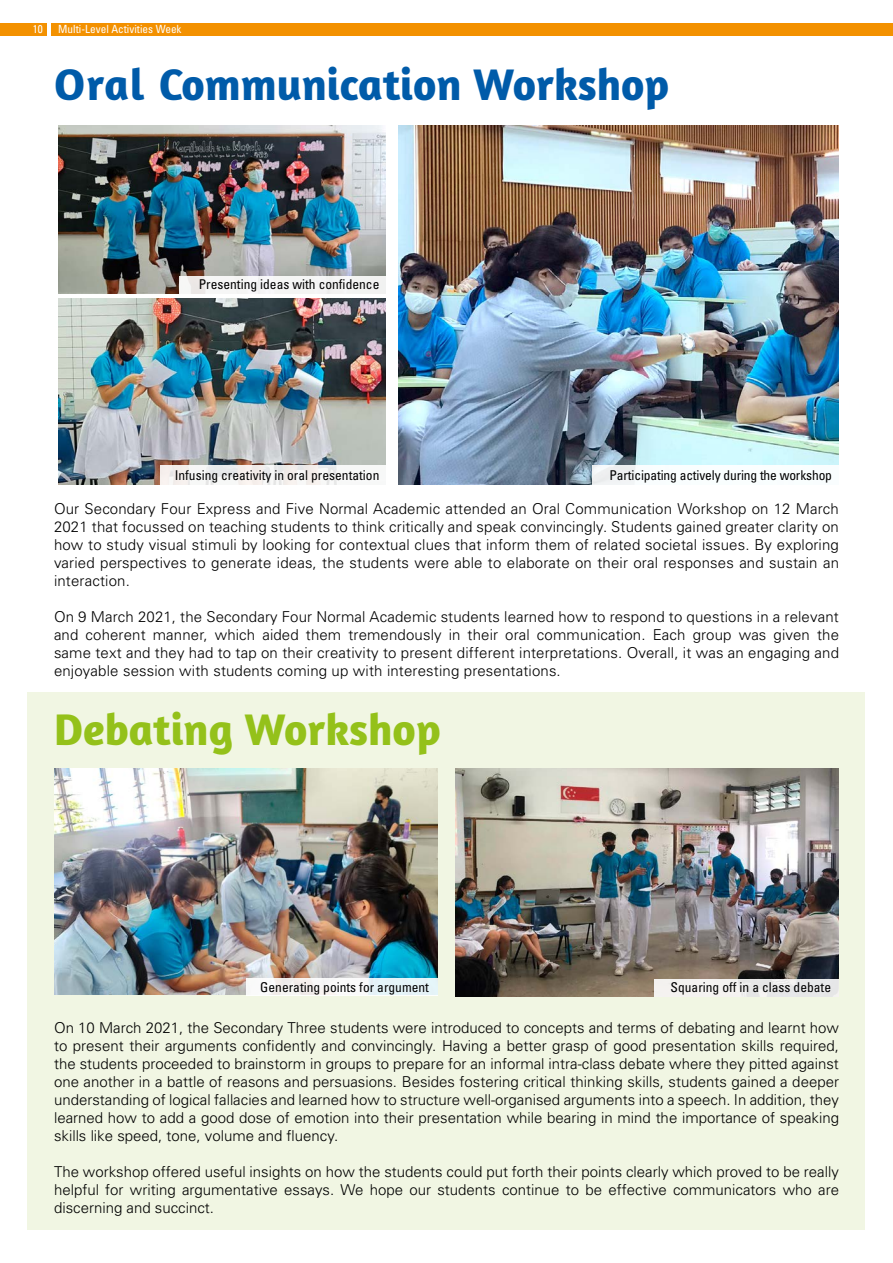
<style>
.page{position:relative;width:893px;height:1263px;background:#fff}
.page>*{position:absolute;margin:0;border:0;box-sizing:border-box;transform-origin:0 0}
.t1{font:700 45px "Amaranth";color:#005ba9}
.t2{font:700 45px "Amaranth";color:#94c11a}
.t3{font:300 15px/18px "Univers";letter-spacing:.005em;color:#000;text-align:justify}
.t4{font:condensed 13.5px "Univers";color:#000}
.t5{font:condensed 11.25px "Univers";color:#fff}
</style>
<div class="page">
<div style="left:28px;top:692px;width:837px;height:538px;background:#f1f6e3"></div>
<div style="left:0;top:23px;width:47px;height:13px;background:#f39100"></div>
<div style="left:51px;top:23px;width:842px;height:13px;background:#f39100"></div>
<img style="left:398px;top:125px;width:441px;height:360px">
<img style="left:58px;top:125px;width:328px;height:168px">
<img style="left:58px;top:299px;width:328px;height:186px">
<div style="left:179px;top:276px;width:207px;height:17px;background:linear-gradient(to right,#f5f3f3,#f4f4f4)"></div>
<div style="left:160px;top:465px;width:226px;height:20px;background:linear-gradient(to right,#f1eeec,#f6f6f5)"></div>
<div style="left:593px;top:465px;width:246px;height:21px;background:#fff"></div>
<img style="left:455px;top:768px;width:384px;height:228px">
<img style="left:54px;top:768px;width:384px;height:227px">
<div style="left:655px;top:979px;width:184px;height:17px;background:linear-gradient(to right,#f7f4f1,#e5e6e7)"></div>
<div style="left:246px;top:978px;width:192px;height:17px;background:linear-gradient(to right,#fdf6f3,#e5f4f9)"></div>
<p class="t5" style="left:33px;top:22px;width:11px">10</p>
<p class="t5" style="left:58px;top:22px;width:125px">Multi-Level Activities Week</p>
<h1 class="t1" style="left:54px;top:56px;width:617px">Oral Communication Workshop</h1>
<p class="t4" style="left:199px;top:275px;width:182px">Presenting ideas with confidence</p>
<p class="t4" style="left:175px;top:467px;width:206px">Infusing creativity in oral presentation</p>
<p class="t4" style="left:610px;top:467px;width:224px">Participating actively during the workshop</p>
<p class="t3" style="left:54px;top:499px;width:786px">Our Secondary Four Express and Five Normal Academic attended an Oral Communication Workshop on 12 March 2021 that focussed on teaching students to think critically and speak convincingly. Students gained greater clarity on how to study visual stimuli by looking for contextual clues that inform them of related societal issues. By exploring varied perspectives to generate ideas, the students were able to elaborate on their oral responses and sustain an interaction.</p>
<p class="t3" style="left:54px;top:607px;width:786px">On 9 March 2021, the Secondary Four Normal Academic students learned how to respond to questions in a relevant and coherent manner, which aided them tremendously in their oral communication. Each group was given the same text and they had to tap on their creativity to present different interpretations. Overall, it was an engaging and enjoyable session with students coming up with interesting presentations.</p>
<h1 class="t2" style="left:54px;top:701px;width:388px">Debating Workshop</h1>
<p class="t4" style="left:260px;top:979px;width:170px">Generating points for argument</p>
<p class="t4" style="left:671px;top:979px;width:162px">Squaring off in a class debate</p>
<p class="t3" style="left:54px;top:1019px;width:786px">On 10 March 2021, the Secondary Three students were introduced to concepts and terms of debating and learnt how to present their arguments confidently and convincingly. Having a better grasp of good presentation skills required, the students proceeded to brainstorm in groups to prepare for an informal intra-class debate where they pitted against one another in a battle of reasons and persuasions. Besides fostering critical thinking skills, students gained a deeper understanding of logical fallacies and learned how to structure well-organised arguments into a speech. In addition, they learned how to add a good dose of emotion into their presentation while bearing in mind the importance of speaking skills like speed, tone, volume and fluency.</p>
<p class="t3" style="left:54px;top:1163px;width:786px">The workshop offered useful insights on how the students could put forth their points clearly which proved to be really helpful for writing argumentative essays. We hope our students continue to be effective communicators who are discerning and succinct.</p>
</div>
